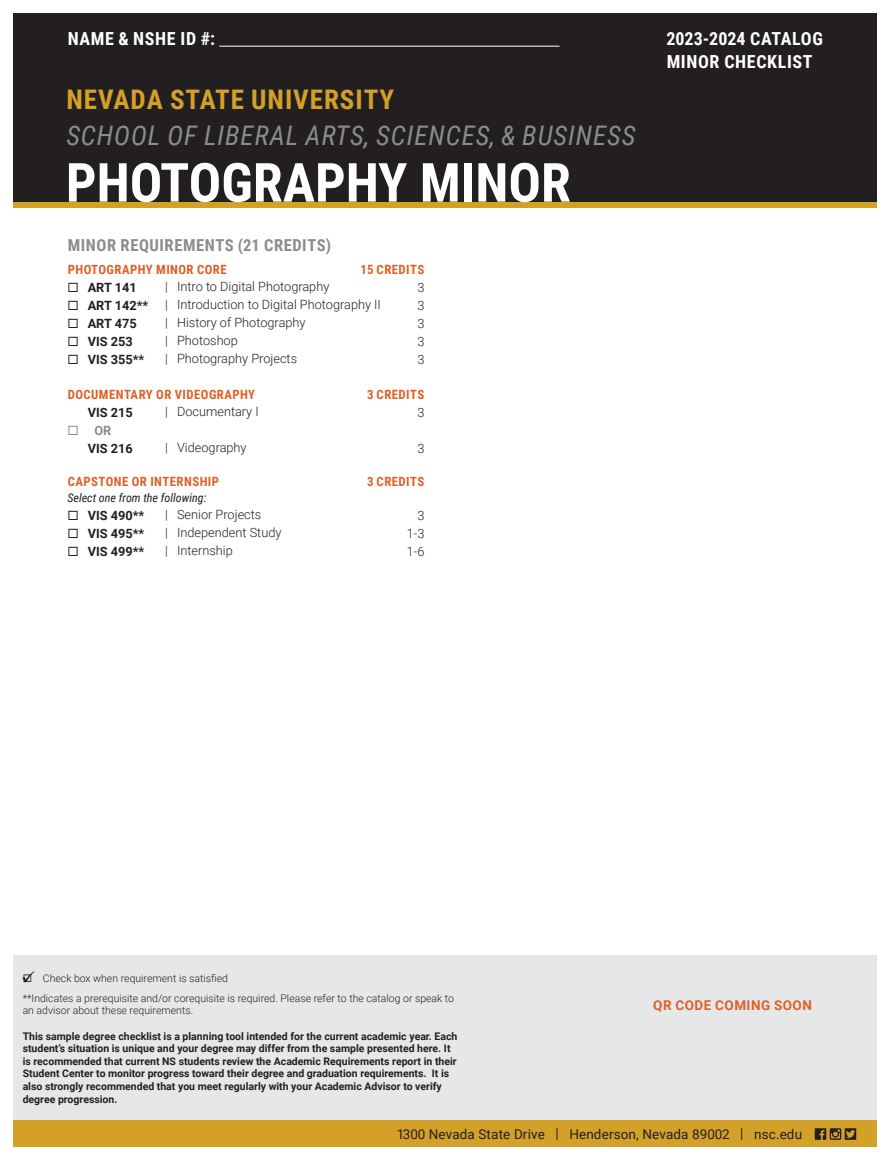
<style>
.page{position:relative;width:891px;height:1161px;background:#fff}
.page>*{position:absolute;margin:0;border:0;box-sizing:border-box;transform-origin:0 0}
.t1{font:700 54px "Roboto Condensed";color:#fff}
.t2{font:italic 27px "Roboto Condensed";letter-spacing:.035em;color:#8a8c8f}
.t3{font:700 27px "Roboto Condensed";letter-spacing:.035em;color:#d3a028}
.t4{font:700 18px "Roboto Condensed";letter-spacing:.035em;color:#fff}
.t5{font:700 18px "Roboto Condensed";color:#fff}
.t6{font:700 16.5px "Roboto Condensed";letter-spacing:.035em;color:#8a8c8f}
.t7{font:13.5px "Roboto";letter-spacing:.01em;color:#231f20}
.t8{font:700 13.5px "Roboto";letter-spacing:.035em;color:#de6026}
.t9{font:300 12.75px "Roboto";color:#231f20}
.t10{font:700 12.75px "Roboto Condensed";letter-spacing:.035em;color:#de6026}
.t11{font:700 12.75px "Roboto";color:#231f20}
.t12{font:700 12.75px "Roboto";color:#8a8c8e}
.t13{font:italic 12px "Roboto Condensed";color:#231f20}
.t14{font:700 10.5px/12.6px "Roboto";color:#231f20}
.t15{font:300 10.5px/12.6px "Roboto";color:#231f20}
</style>
<div class="page">
<div style="left:14px;top:202px;width:864px;height:6px;background:#d3a028"></div>
<div style="left:14px;top:1120px;width:864px;height:28px;background:#d3a028"></div>
<svg style="left:845px;top:1128px;width:11px;height:12px"></svg>
<svg style="left:815px;top:1128px;width:40px;height:12px"></svg>
<div style="left:14px;top:955px;width:864px;height:164px;background:#e6e7e9"></div>
<div style="left:14px;top:14px;width:864px;height:188px;background:#231f20"></div>
<hr style="left:219px;top:46px;width:341px;height:1px;background:#fff">
<p class="t4" style="left:68px;top:26px;width:149px">NAME &amp; NSHE ID #:</p>
<p class="t5" style="left:666px;top:26px;width:158px">2023-2024 CATALOG</p>
<p class="t4" style="left:667px;top:49px;width:148px">MINOR CHECKLIST</p>
<p class="t3" style="left:66px;top:80px;width:329px">NEVADA STATE UNIVERSITY</p>
<p class="t2" style="left:66px;top:116px;width:571px">SCHOOL OF LIBERAL ARTS, SCIENCES, &amp; BUSINESS</p>
<p class="t1" style="left:66px;top:145px;width:507px">PHOTOGRAPHY MINOR</p>
<p class="t6" style="left:68px;top:234px;width:265px">MINOR REQUIREMENTS (21 CREDITS)</p>
<p class="t10" style="left:68px;top:261px;width:160px">PHOTOGRAPHY MINOR CORE</p>
<p class="t10" style="left:361px;top:261px;width:65px">15 CREDITS</p>
<p class="t11" style="left:88px;top:279px;width:51px">ART 141</p>
<p class="t9" style="left:165px;top:278px;width:166px">| Intro to Digital Photography</p>
<p class="t9" style="left:417px;top:279px;width:9px">3</p>
<p class="t11" style="left:88px;top:297px;width:62px">ART 142**</p>
<p class="t9" style="left:165px;top:296px;width:218px">| Introduction to Digital Photography II</p>
<p class="t9" style="left:417px;top:297px;width:9px">3</p>
<p class="t11" style="left:88px;top:315px;width:51px">ART 475</p>
<p class="t9" style="left:165px;top:314px;width:142px">| History of Photography</p>
<p class="t9" style="left:417px;top:315px;width:9px">3</p>
<p class="t11" style="left:88px;top:333px;width:47px">VIS 253</p>
<p class="t9" style="left:165px;top:332px;width:74px">| Photoshop</p>
<p class="t9" style="left:417px;top:333px;width:9px">3</p>
<p class="t11" style="left:88px;top:351px;width:58px">VIS 355**</p>
<p class="t9" style="left:165px;top:350px;width:134px">| Photography Projects</p>
<p class="t9" style="left:417px;top:351px;width:9px">3</p>
<p class="t10" style="left:68px;top:385px;width:189px">DOCUMENTARY OR VIDEOGRAPHY</p>
<p class="t10" style="left:367px;top:385px;width:59px">3 CREDITS</p>
<p class="t11" style="left:88px;top:403px;width:47px">VIS 215</p>
<p class="t9" style="left:165px;top:402px;width:95px">| Documentary I</p>
<p class="t9" style="left:417px;top:403px;width:9px">3</p>
<p class="t12" style="left:94px;top:421px;width:18px">OR</p>
<p class="t11" style="left:88px;top:439px;width:47px">VIS 216</p>
<p class="t9" style="left:165px;top:438px;width:83px">| Videography</p>
<p class="t9" style="left:417px;top:439px;width:9px">3</p>
<p class="t10" style="left:68px;top:472px;width:153px">CAPSTONE OR INTERNSHIP</p>
<p class="t10" style="left:367px;top:472px;width:59px">3 CREDITS</p>
<p class="t13" style="left:68px;top:490px;width:140px">Select one from the following:</p>
<p class="t11" style="left:88px;top:507px;width:58px">VIS 490**</p>
<p class="t9" style="left:165px;top:506px;width:98px">| Senior Projects</p>
<p class="t9" style="left:417px;top:507px;width:9px">3</p>
<p class="t11" style="left:88px;top:525px;width:58px">VIS 495**</p>
<p class="t9" style="left:165px;top:524px;width:118px">| Independent Study</p>
<p class="t9" style="left:407px;top:525px;width:19px">1-3</p>
<p class="t11" style="left:88px;top:543px;width:58px">VIS 499**</p>
<p class="t9" style="left:165px;top:542px;width:69px">| Internship</p>
<p class="t9" style="left:407px;top:543px;width:19px">1-6</p>
<p class="t15" style="left:43px;top:971px;width:187px">Check box when requirement is satisfied</p>
<p class="t15" style="left:23px;top:991px;width:433px">**Indicates a prerequisite and/or corequisite is required. Please refer to the catalog or speak to an advisor about these requirements.</p>
<p class="t14" style="left:23px;top:1029px;width:436px">This sample degree checklist is a planning tool intended for the current academic year. Each student’s situation is unique and your degree may differ from the sample presented here. It is recommended that current NS students review the Academic Requirements report in their Student Center to monitor progress toward their degree and graduation requirements. It is also strongly recommended that you meet regularly with your Academic Advisor to verify degree progression.</p>
<p class="t8" style="left:653px;top:996px;width:160px">QR CODE COMING SOON</p>
<p class="t7" style="left:397px;top:1125px;width:407px">1300 Nevada State Drive | Henderson, Nevada 89002 | nsc.edu</p>
</div>
